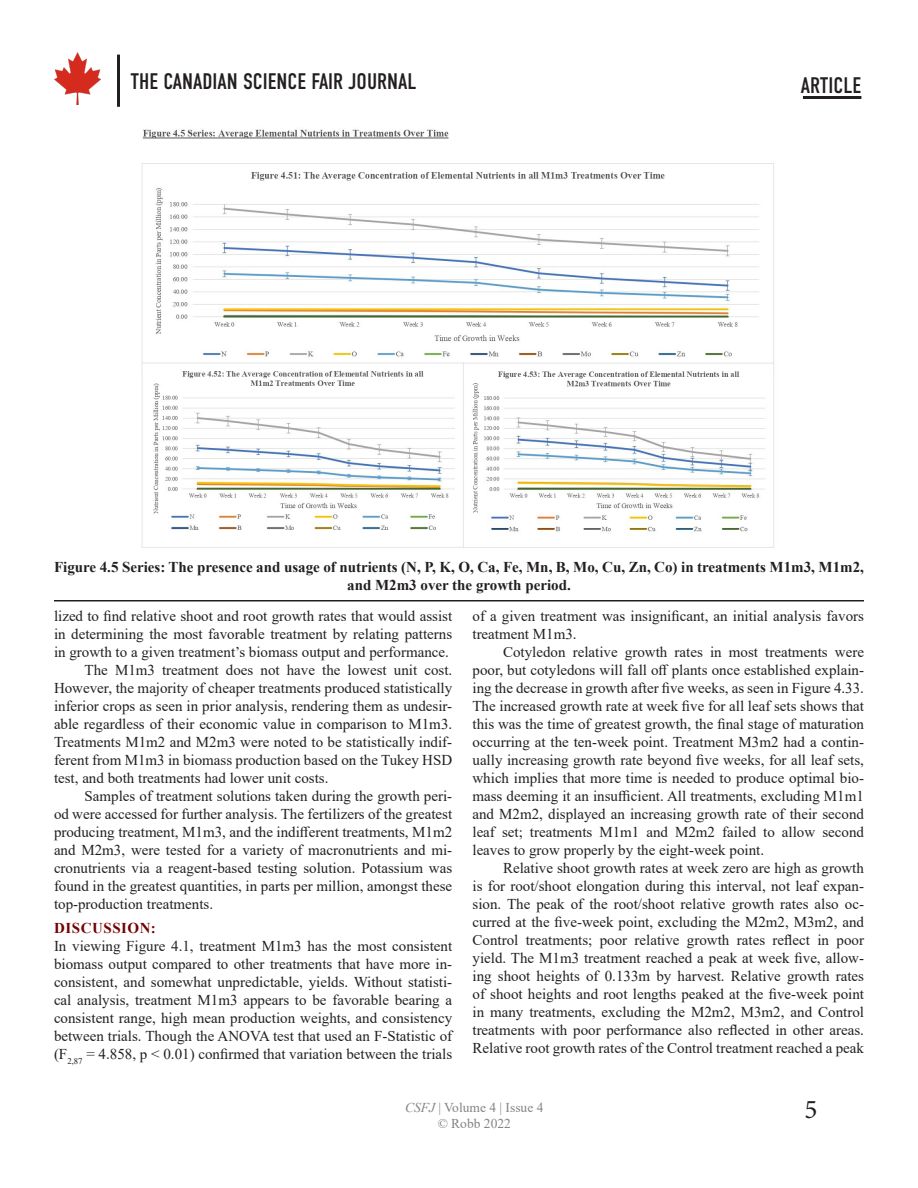
<style>
.page{position:relative;width:918px;height:1188px;background:#fff}
.page>*{position:absolute;margin:0;border:0;box-sizing:border-box;transform-origin:0 0}
.t1{font:27px "Minion Pro";color:#231f20}
.t2{font:22.5px "DIN Condensed";color:#231f20}
.BodyTextINDENT{font:15px/18px "Times New Roman";color:#231f20;text-align:justify}
.Body_Text{font:15px/18px "Times New Roman";color:#231f20;text-align:justify}
.Captions{font:700 15px/18px "Times New Roman";color:#231f20;text-align:center}
.t3{font:700 15px "Times New Roman";letter-spacing:.035em;color:#740304}
.t4{font:13.5px/16.2px "Times New Roman";color:#828487;text-align:center}
.s1{font-style:italic}
</style>
<div class="page">
<img style="left:54px;top:52px;width:47px;height:52px">
<hr style="left:117px;top:55px;width:3px;height:52px;background:#231f20">
<hr style="left:803px;top:96px;width:58px;height:3px;background:#231f20">
<img style="left:141px;top:129px;width:633px;height:419px">
<hr style="left:54px;top:600px;width:810px;height:1px;background:#231f20">
<h2 class="t2" style="left:130px;top:69px;width:288px">THE CANADIAN SCIENCE FAIR JOURNAL</h2>
<h2 class="t2" style="left:801px;top:73px;width:62px">ARTICLE</h2>
<p class="Captions" style="left:54px;top:557px;width:812px">Figure 4.5 Series: The presence and usage of nutrients (N, P, K, O, Ca, Fe, Mn, B, Mo, Cu, Zn, Co) in treatments M1m3, M1m2, and M2m3 over the growth period.</p>
<p class="BodyTextINDENT" style="left:54px;top:606px;width:400px">lized to find relative shoot and root growth rates that would assist in determining the most favorable treatment by relating patterns in growth to a given treatment’s biomass output and performance.</p>
<p class="BodyTextINDENT" style="left:54px;top:660px;width:400px;text-indent:31px">The M1m3 treatment does not have the lowest unit cost.<br>However, the majority of cheaper treatments produced statistically inferior crops as seen in prior analysis, rendering them as undesir&shy;able regardless of their economic value in comparison to M1m3.<br>Treatments M1m2 and M2m3 were noted to be statistically indif&shy;ferent from M1m3 in biomass production based on the Tukey HSD test, and both treatments had lower unit costs.</p>
<p class="BodyTextINDENT" style="left:54px;top:786px;width:400px;text-indent:31px">Samples of treatment solutions taken during the growth peri&shy;od were accessed for further analysis. The fertilizers of the greatest producing treatment, M1m3, and the indifferent treatments, M1m2 and M2m3, were tested for a variety of macronutrients and mi&shy;cronutrients via a reagent-based testing solution. Potassium was found in the greatest quantities, in parts per million, amongst these top-production treatments.</p>
<p class="t3" style="left:54px;top:917px;width:103px">DISCUSSION:</p>
<p class="Body_Text" style="left:54px;top:936px;width:400px">In viewing Figure 4.1, treatment M1m3 has the most consistent biomass output compared to other treatments that have more in&shy;consistent, and somewhat unpredictable, yields. Without statisti&shy;cal analysis, treatment M1m3 appears to be favorable bearing a consistent range, high mean production weights, and consistency between trials. Though the ANOVA test that used an F-Statistic of (F<sub>2,87</sub> = 4.858, p &lt; 0.01) confirmed that variation between the trials</p>
<p class="Body_Text" style="left:472px;top:606px;width:393px">of a given treatment was insignificant, an initial analysis favors treatment M1m3.</p>
<p class="BodyTextINDENT" style="left:472px;top:642px;width:393px;text-indent:31px">Cotyledon relative growth rates in most treatments were poor, but cotyledons will fall off plants once established explain&shy;ing the decrease in growth after five weeks, as seen in Figure 4.33.<br>The increased growth rate at week five for all leaf sets shows that this was the time of greatest growth, the final stage of maturation occurring at the ten-week point. Treatment M3m2 had a contin&shy;ually increasing growth rate beyond five weeks, for all leaf sets, which implies that more time is needed to produce optimal bio&shy;mass deeming it an insufficient. All treatments, excluding M1m1 and M2m2, displayed an increasing growth rate of their second leaf set; treatments M1m1 and M2m2 failed to allow second leaves to grow properly by the eight-week point.</p>
<p class="BodyTextINDENT" style="left:472px;top:858px;width:393px;text-indent:31px">Relative shoot growth rates at week zero are high as growth is for root/shoot elongation during this interval, not leaf expan&shy;sion. The peak of the root/shoot relative growth rates also oc&shy;curred at the five-week point, excluding the M2m2, M3m2, and Control treatments; poor relative growth rates reflect in poor yield. The M1m3 treatment reached a peak at week five, allow&shy;ing shoot heights of 0.133m by harvest. Relative growth rates of shoot heights and root lengths peaked at the five-week point in many treatments, excluding the M2m2, M3m2, and Control treatments with poor performance also reflected in other areas.<br>Relative root growth rates of the Control treatment reached a peak</p>
<p class="t4" style="left:405px;top:1099px;width:140px"><span class="s1">CSFJ</span> | Volume 4 | Issue 4 © Robb 2022</p>
<h1 class="t1" style="left:805px;top:1091px;width:14px">5</h1>
</div>
